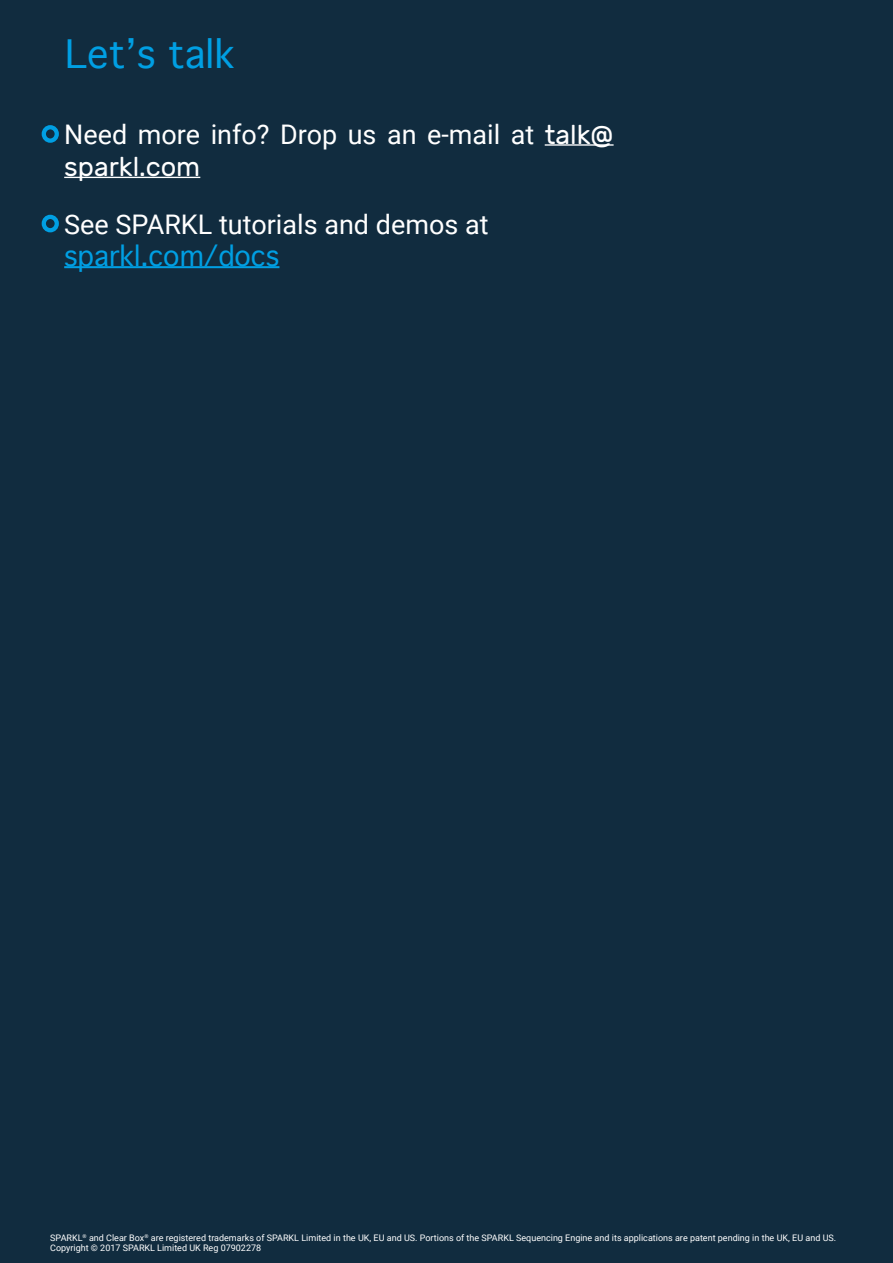
<style>
.page{position:relative;width:893px;height:1263px;background:#112c3f}
.page>*{position:absolute;margin:0;border:0;box-sizing:border-box;transform-origin:0 0}
.t1{font:37.5px "Geneva";color:#009fe3}
.t2{font:27px "Roboto";color:#fff}
.t3{font:27px "Geneva";color:#009fe3}
.t4{font:27px "Rubik";color:#fff}
.t5{font:9px/10.8px "Roboto";color:#fff}
.s1{font-family:"Rubik"}
</style>
<div class="page">
<hr style="left:545px;top:144px;width:69px;height:2px;background:#fff">
<hr style="left:64px;top:177px;width:136px;height:1px;background:#fff">
<hr style="left:64px;top:266px;width:215px;height:2px;background:#009fe3">
<div style="left:42px;top:125px;width:17px;height:18px;border:4px solid #009fe3;border-radius:50%"></div>
<div style="left:42px;top:215px;width:17px;height:17px;border:4px solid #009fe3;border-radius:50%"></div>
<h1 class="t1" style="left:65px;top:33px;width:171px">Let’s talk</h1>
<h2 class="t2" style="left:64px;top:115px;width:551px">Need more info? Drop us an e-mail at <span class="s1">talk@</span></h2>
<h2 class="t4" style="left:64px;top:152px;width:138px">sparkl.com</h2>
<h2 class="t2" style="left:64px;top:205px;width:426px">See SPARKL tutorials and demos at</h2>
<h2 class="t3" style="left:64px;top:241px;width:217px">sparkl.com/docs</h2>
<p class="t5" style="left:50px;top:1232px;width:787px">SPARKL<sup>®</sup> and Clear Box<sup>®</sup> are registered trademarks of SPARKL Limited in the UK, EU and US. Portions of the SPARKL Sequencing Engine and its applications are patent pending in the UK, EU and US.<br>Copyright © 2017 SPARKL Limited UK Reg 07902278</p>
</div>
